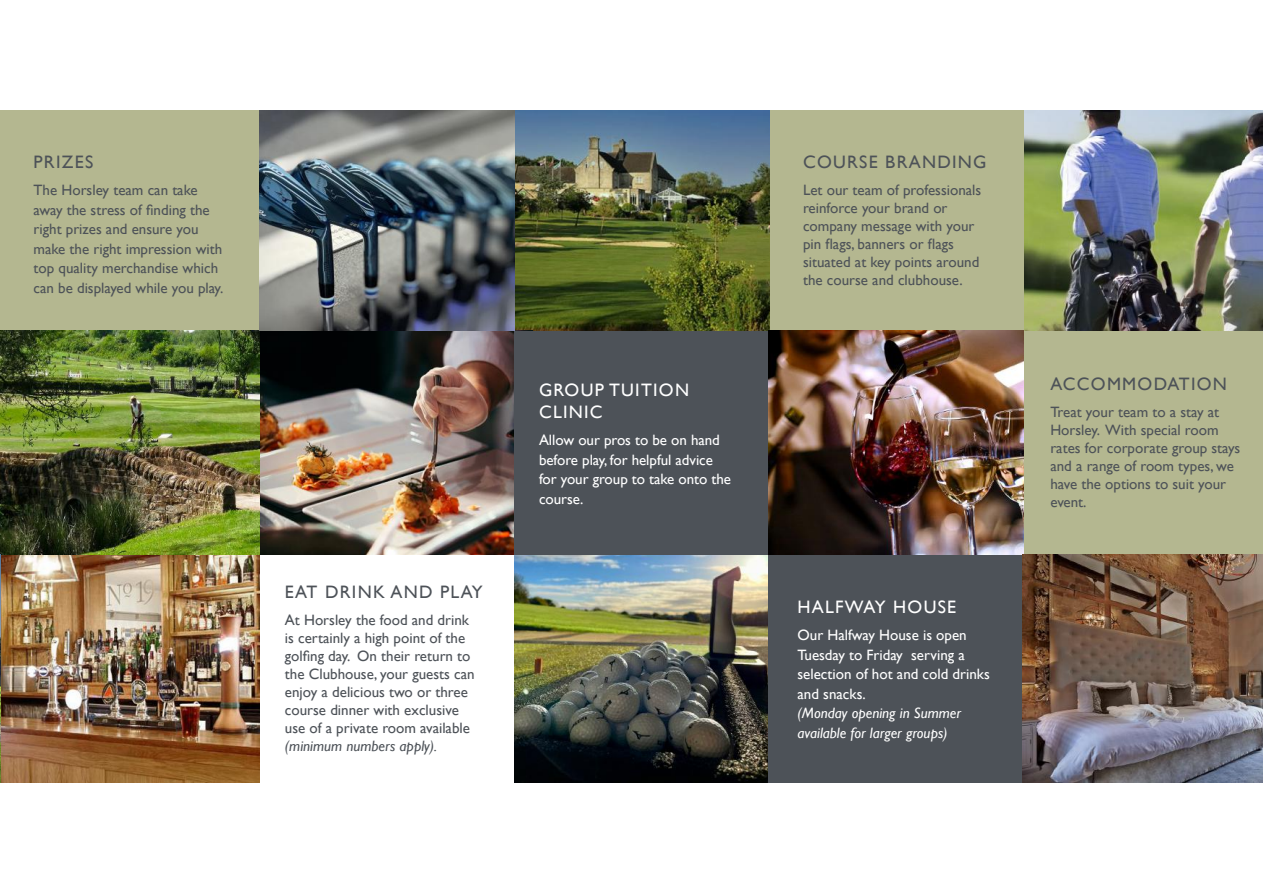
<style>
.page{position:relative;width:1263px;height:893px;background:#fff}
.page>*{position:absolute;margin:0;border:0;box-sizing:border-box;transform-origin:0 0}
.t1{font:18px "Gill Sans";letter-spacing:.07em;color:#4d5258}
.t2{font:18px/21.6px "Gill Sans";letter-spacing:.07em;color:#fff}
.t3{font:15px/18px "Gill Sans";color:#4d5258}
.t4{font:15px/19.5px "Gill Sans";letter-spacing:-.005em;color:#fff}
.t5{font:italic 15px/19.5px "Gill Sans";color:#fff}
.t6{font:italic 15px "Gill Sans";color:#4d5258}
</style>
<div class="page">
<img style="left:514px;top:555px;width:255px;height:227px">
<img style="left:0;top:554px;width:259px;height:228px">
<img style="left:1024px;top:111px;width:239px;height:220px">
<div style="left:1023px;top:331px;width:240px;height:224px;background:#b4b790"></div>
<div style="left:769px;top:111px;width:255px;height:220px;background:#b4b790"></div>
<img style="left:259px;top:111px;width:511px;height:220px">
<img style="left:255px;top:331px;width:259px;height:224px">
<div style="left:0;top:111px;width:259px;height:220px;background:#b4b790"></div>
<div style="left:514px;top:331px;width:256px;height:224px;background:#4d5258"></div>
<div style="left:769px;top:555px;width:261px;height:227px;background:#4d5258"></div>
<img style="left:769px;top:331px;width:255px;height:224px">
<img style="left:0;top:331px;width:259px;height:223px">
<img style="left:0;top:555px;width:1px;height:227px">
<img style="left:1023px;top:555px;width:240px;height:227px">
<p class="t1" style="left:34px;top:152px;width:61px">PRIZES</p>
<p class="t3" style="left:34px;top:181px;width:191px;line-height:19.5px">The Horsley team can take away the stress of finding the right prizes and ensure you make the right impression with top quality merchandise which can be displayed while you play.</p>
<p class="t1" style="left:285px;top:582px;width:199px">EAT DRINK AND PLAY</p>
<p class="t3" style="left:285px;top:612px;width:191px">At Horsley the food and drink is certainly a high point of the golfing day. On their return to the Clubhouse, your guests can enjoy a delicious two or three course dinner with exclusive use of a private room available</p>
<p class="t6" style="left:285px;top:737px;width:154px">(minimum numbers apply).</p>
<p class="t2" style="left:539px;top:380px;width:152px">GROUP TUITION<br>CLINIC</p>
<p class="t4" style="left:539px;top:430px;width:194px">Allow our pros to be on hand before play, for helpful advice for your group to take onto the course.</p>
<p class="t1" style="left:803px;top:152px;width:185px">COURSE BRANDING</p>
<p class="t3" style="left:803px;top:182px;width:180px">Let our team of professionals reinforce your brand or company message with your pin flags, banners or flags situated at key points around the course and clubhouse.</p>
<p class="t2" style="left:797px;top:597px;width:160px">HALFWAY HOUSE</p>
<p class="t4" style="left:797px;top:626px;width:194px">Our Halfway House is open<br>Tuesday to Friday serving a selection of hot and cold drinks and snacks.</p>
<p class="t5" style="left:797px;top:704px;width:165px">(Monday opening in Summer available for larger groups)</p>
<p class="t1" style="left:1050px;top:373px;width:178px">ACCOMMODATION</p>
<p class="t3" style="left:1050px;top:403px;width:192px">Treat your team to a stay at<br>Horsley. With special room rates for corporate group stays and a range of room types, we have the options to suit your event.</p>
</div>
